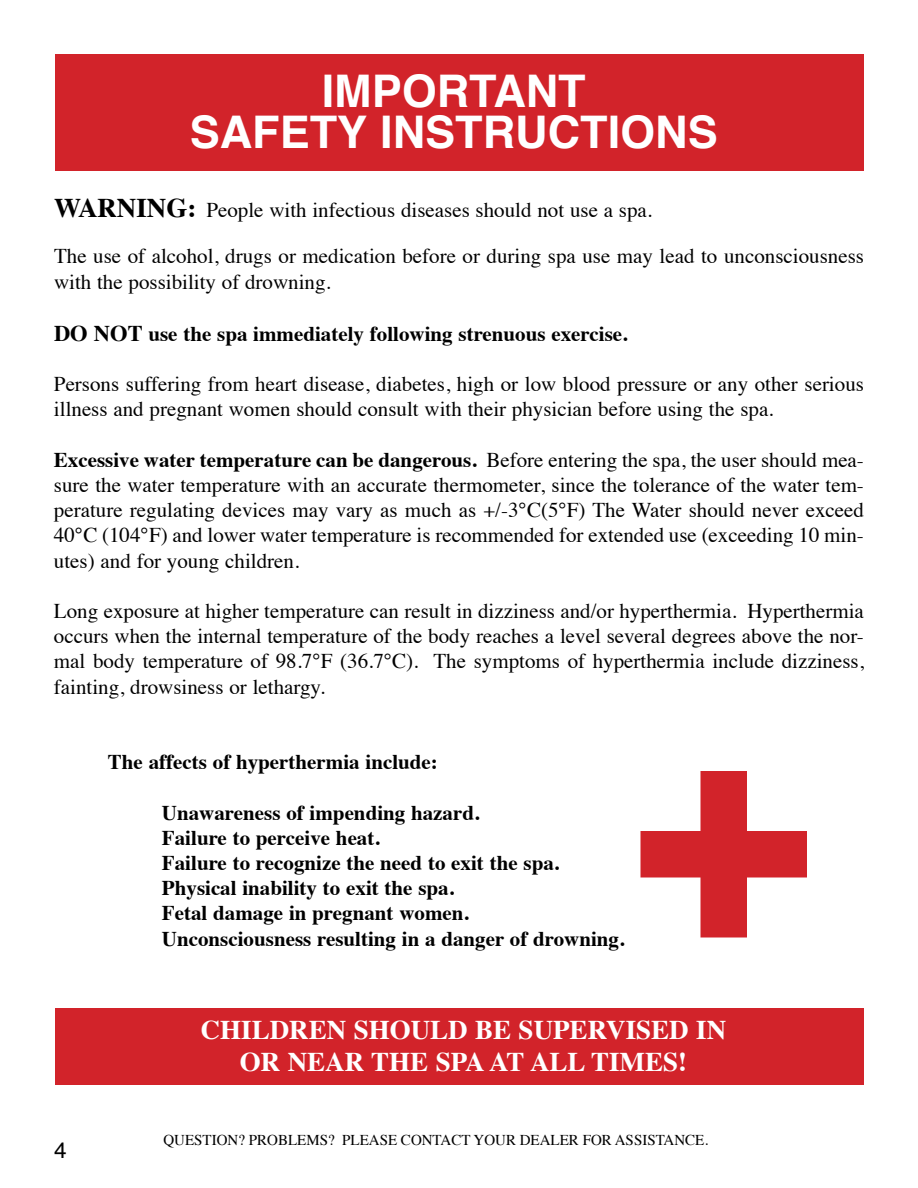
<style>
.page{position:relative;width:918px;height:1188px;background:#fff}
.page>*{position:absolute;margin:0;border:0;box-sizing:border-box;transform-origin:0 0}
.t1{font:700 45px/40.5px "Helvetica";color:#fff;text-align:center}
.t2{font:700 27px/32.4px "Times";color:#fff;text-align:center}
.t3{font:22.5px "Helvetica";color:#000}
.t4{font:21px/25.2px "Times";color:#000}
.t5{font:700 21px/25.2px "Times";color:#000}
.t6{font:15px "Times";color:#000}
.s1{font-weight:700;font-size:27px}
.s2{font-size:22.5px}
.s3{font-weight:700}
</style>
<div class="page">
<div style="left:56px;top:54px;width:808px;height:117px;background:#d2232a"></div>
<div style="left:56px;top:1008px;width:808px;height:76px;background:#d2232a"></div>
<svg style="left:640px;top:771px;width:167px;height:167px"></svg>
<h1 class="t1" style="left:190px;top:72px;width:529px">IMPORTANT<br>SAFETY INSTRUCTIONS</h1>
<p class="t4" style="left:54px;top:195px;width:600px"><span class="s1">WARNING:</span> People with infectious diseases should not use a spa.</p>
<p class="t4" style="left:54px;top:242px;width:812px">The use of alcohol, drugs or medication before or during spa use may lead to unconsciousness with the possibility of drowning.</p>
<p class="t5" style="left:54px;top:319px;width:575px"><span class="s2">DO NOT</span> use the spa immediately following strenuous exercise.</p>
<p class="t4" style="left:54px;top:370px;width:812px">Persons suffering from heart disease, diabetes, high or low blood pressure or any other serious illness and pregnant women should consult with their physician before using the spa.</p>
<p class="t4" style="left:54px;top:445px;width:811px;text-align:justify"><span class="s3">Excessive water temperature can be dangerous.</span> Before entering the spa, the user should mea&shy;sure the water temperature with an accurate thermometer, since the tolerance of the water tem&shy;perature regulating devices may vary as much as +/-3°C(5°F) The Water should never exceed 40°C (104°F) and lower water temperature is recommended for extended use (exceeding 10 min&shy;utes) and for young children.</p>
<p class="t4" style="left:54px;top:597px;width:812px;text-align:justify">Long exposure at higher temperature can result in dizziness and/or hyperthermia. Hyperthermia occurs when the internal temperature of the body reaches a level several degrees above the nor&shy;mal body temperature of 98.7°F (36.7°C). The symptoms of hyperthermia include dizziness, fainting, drowsiness or lethargy.</p>
<p class="t5" style="left:108px;top:747px;width:331px">The affects of hyperthermia include:</p>
<p class="t5" style="left:162px;top:798px;width:464px">Unawareness of impending hazard.<br>Failure to perceive heat.<br>Failure to recognize the need to exit the spa.<br>Physical inability to exit the spa.<br>Fetal damage in pregnant women.<br>Unconsciousness resulting in a danger of drowning.</p>
<p class="t3" style="left:54px;top:1133px;width:14px">4</p>
<p class="t2" style="left:201px;top:1011px;width:527px">CHILDREN SHOULD BE SUPERVISED IN<br>OR NEAR THE SPA AT ALL TIMES!</p>
<p class="t6" style="left:164px;top:1126px;width:546px">QUESTION? PROBLEMS? PLEASE CONTACT YOUR DEALER FOR ASSISTANCE.</p>
</div>
